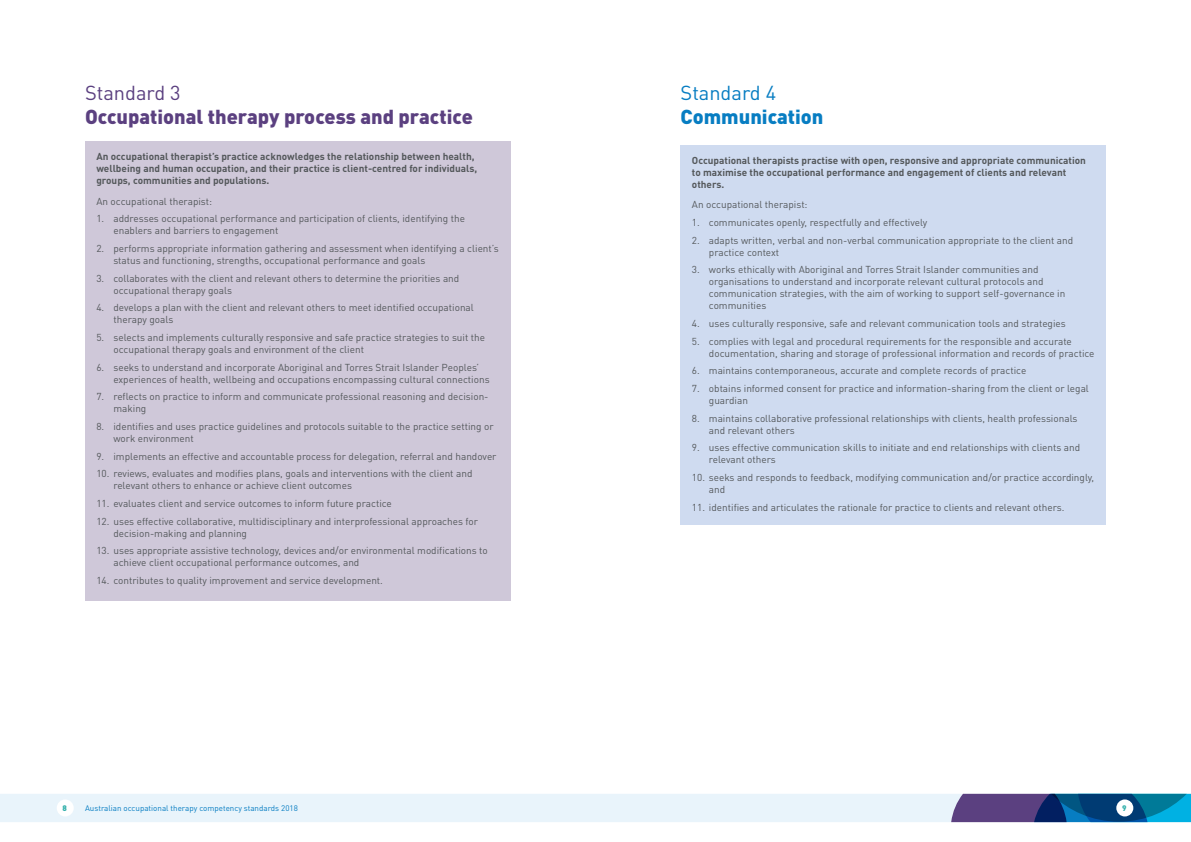
<style>
.page{position:relative;width:1191px;height:842px;background:#fff}
.page>*{position:absolute;margin:0;border:0;box-sizing:border-box;transform-origin:0 0}
.t1{font:900 20px "DINOT";color:#5b4080}
.t2{font:900 20px "DINOT";color:#077dc2}
.t3{font:20px "DINOT";color:#077dc2}
.t4{font:20px "DINOT";color:#5b4080}
.t5{font:10px/12px "DINOT";color:#54585b}
.t6{font:700 10px/12px "DINOT";color:#54585b}
.t7{font:8px "DINOT";color:#077dc2}
.t8{font:900 8px "DINOT";color:#33b0ab}
</style>
<div class="page">
<svg style="left:0;top:794px;width:1191px;height:28px;background:#c2d4e5"></svg>
<div style="left:1116px;top:799px;width:17px;height:17px;background:#fff;border-radius:50%"></div>
<div style="left:57px;top:799px;width:17px;height:17px;background:#fff;border-radius:50%"></div>
<div style="left:680px;top:145px;width:426px;height:380px;background:#cfdbf0"></div>
<div style="left:85px;top:141px;width:425px;height:460px;background:#cfc8d9"></div>
<h1 class="t4" style="left:85px;top:81px;width:97px">Standard 3</h1>
<h1 class="t1" style="left:85px;top:104px;width:389px">Occupational therapy process and practice</h1>
<p class="t6" style="left:96px;top:150px;width:382px">An occupational therapist’s practice acknowledges the relationship between health, wellbeing and human occupation, and their practice is client-centred for individuals, groups, communities and populations.</p>
<p class="t5" style="left:96px;top:195px;width:117px">An occupational therapist:</p>
<p class="t5" style="left:113px;top:212px;width:353px;text-indent:-17px">1. addresses occupational performance and participation of clients, identifying the enablers and barriers to engagement</p>
<p class="t5" style="left:113px;top:242px;width:387px;text-indent:-17px">2. performs appropriate information gathering and assessment when identifying a client’s status and functioning, strengths, occupational performance and goals</p>
<p class="t5" style="left:113px;top:272px;width:347px;text-indent:-17px">3. collaborates with the client and relevant others to determine the priorities and occupational therapy goals</p>
<p class="t5" style="left:113px;top:301px;width:362px;text-indent:-17px">4. develops a plan with the client and relevant others to meet identified occupational therapy goals</p>
<p class="t5" style="left:113px;top:331px;width:373px;text-indent:-17px">5. selects and implements culturally responsive and safe practice strategies to suit the occupational therapy goals and environment of the client</p>
<p class="t5" style="left:113px;top:361px;width:378px;text-indent:-17px">6. seeks to understand and incorporate Aboriginal and Torres Strait Islander Peoples’ experiences of health, wellbeing and occupations encompassing cultural connections</p>
<p class="t5" style="left:113px;top:390px;width:376px;text-indent:-17px">7. reflects on practice to inform and communicate professional reasoning and decision&shy;making</p>
<p class="t5" style="left:113px;top:420px;width:382px;text-indent:-17px">8. identifies and uses practice guidelines and protocols suitable to the practice setting or work environment</p>
<p class="t5" style="left:96px;top:450px;width:401px">9. implements an effective and accountable process for delegation, referral and handover</p>
<p class="t5" style="left:113px;top:467px;width:360px;text-indent:-17px">10. reviews, evaluates and modifies plans, goals and interventions with the client and relevant others to enhance or achieve client outcomes</p>
<p class="t5" style="left:96px;top:497px;width:297px">11. evaluates client and service outcomes to inform future practice</p>
<p class="t5" style="left:113px;top:515px;width:366px;text-indent:-17px">12. uses effective collaborative, multidisciplinary and interprofessional approaches for decision-making and planning</p>
<p class="t5" style="left:113px;top:544px;width:376px;text-indent:-17px">13. uses appropriate assistive technology, devices and/or environmental modifications to achieve client occupational performance outcomes, and</p>
<p class="t5" style="left:96px;top:574px;width:288px">14. contributes to quality improvement and service development.</p>
<h1 class="t3" style="left:680px;top:81px;width:97px">Standard 4</h1>
<h1 class="t2" style="left:680px;top:104px;width:144px">Communication</h1>
<p class="t6" style="left:692px;top:154px;width:395px">Occupational therapists practise with open, responsive and appropriate communication to maximise the occupational performance and engagement of clients and relevant others.</p>
<p class="t5" style="left:692px;top:199px;width:117px">An occupational therapist:</p>
<p class="t5" style="left:692px;top:216px;width:237px">1. communicates openly, respectfully and effectively</p>
<p class="t5" style="left:709px;top:234px;width:366px;text-indent:-17px">2. adapts written, verbal and non-verbal communication appropriate to the client and practice context</p>
<p class="t5" style="left:709px;top:264px;width:358px;text-indent:-17px">3. works ethically with Aboriginal and Torres Strait Islander communities and organisations to understand and incorporate relevant cultural protocols and communication strategies, with the aim of working to support self-governance in communities</p>
<p class="t5" style="left:692px;top:317px;width:375px">4. uses culturally responsive, safe and relevant communication tools and strategies</p>
<p class="t5" style="left:709px;top:335px;width:387px;text-indent:-17px">5. complies with legal and procedural requirements for the responsible and accurate documentation, sharing and storage of professional information and records of practice</p>
<p class="t5" style="left:692px;top:365px;width:336px">6. maintains contemporaneous, accurate and complete records of practice</p>
<p class="t5" style="left:709px;top:382px;width:381px;text-indent:-17px">7. obtains informed consent for practice and information-sharing from the client or legal guardian</p>
<p class="t5" style="left:709px;top:412px;width:370px;text-indent:-17px">8. maintains collaborative professional relationships with clients, health professionals and relevant others</p>
<p class="t5" style="left:709px;top:442px;width:373px;text-indent:-17px">9. uses effective communication skills to initiate and end relationships with clients and relevant others</p>
<p class="t5" style="left:709px;top:471px;width:387px;text-indent:-17px">10. seeks and responds to feedback, modifying communication and/or practice accordingly, and</p>
<p class="t5" style="left:692px;top:501px;width:374px">11. identifies and articulates the rationale for practice to clients and relevant others.</p>
<p class="t8" style="left:62px;top:803px;width:6px">8</p>
<p class="t7" style="left:85px;top:803px;width:214px">Australian occupational therapy competency standards 2018</p>
<p class="t8" style="left:1122px;top:803px;width:6px">9</p>
</div>
